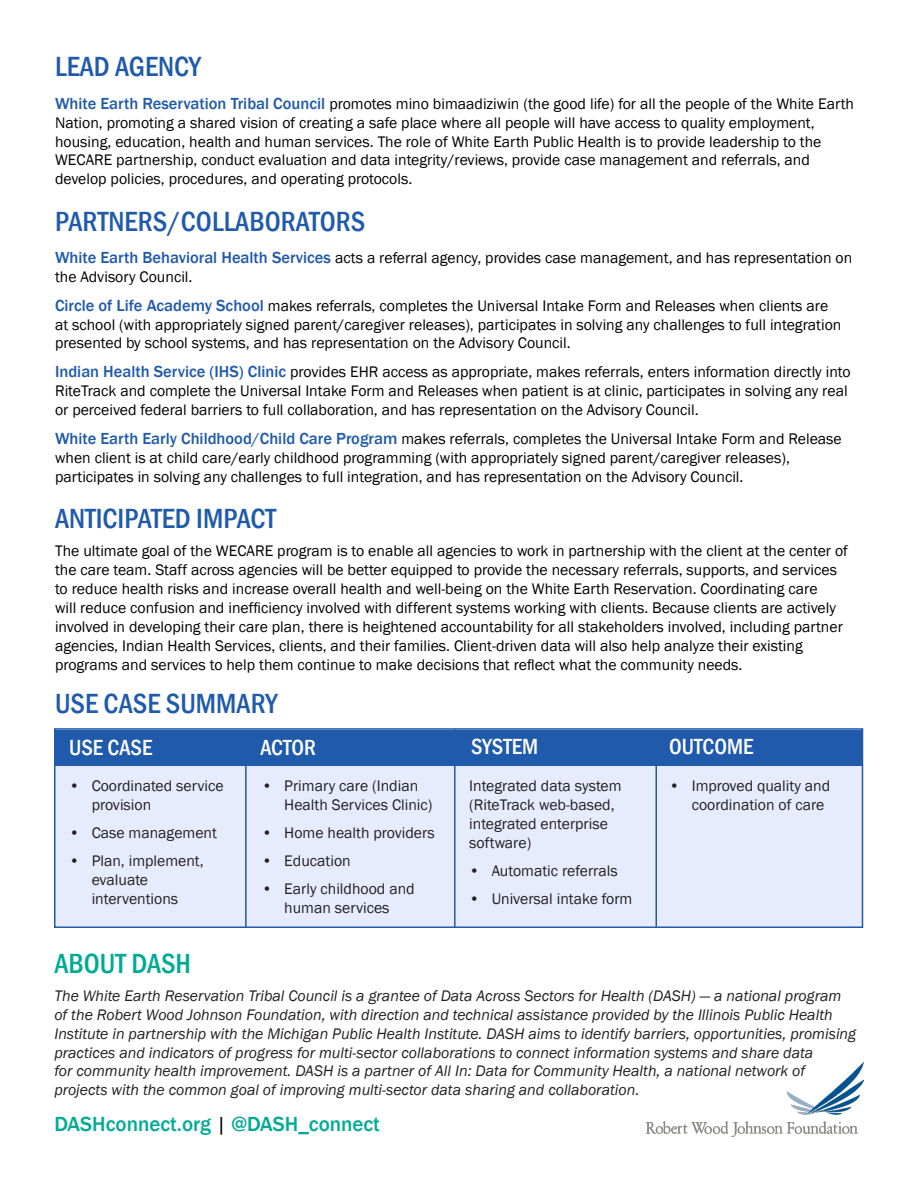
<style>
.page{position:relative;width:918px;height:1188px;background:#fff}
.page>*{position:absolute;margin:0;border:0;box-sizing:border-box;transform-origin:0 0}
.t1{font:500 condensed 28.5px "Franklin Gothic";color:#205aaa}
.t2{font:500 condensed 28.5px "Franklin Gothic";color:#00ab94}
.t3{font:500 condensed 22.5px "Franklin Gothic";color:#fff}
.t4{font:500 21px "Franklin Gothic";color:#00ab94}
.t5{font:15.75px/18.9px "Franklin Gothic";color:#000}
.t6{font:italic 15.75px/18.9px "Franklin Gothic";color:#231f20}
.t7{font:15.75px/18.9px "Franklin Gothic";color:#231f20}
.s1{font-weight:500;font-size:16.5px;color:#205aaa}
.s2{font-weight:400;color:#000}
</style>
<div class="page">
<div style="left:54px;top:728px;width:809px;height:200px;background:#e6ecfe;border:2px solid #205aaa"></div>
<hr style="left:655px;top:738px;width:2px;height:190px;background:#205aaa">
<hr style="left:245px;top:739px;width:2px;height:189px;background:#205aaa">
<hr style="left:454px;top:729px;width:2px;height:199px;background:#205aaa">
<div style="left:54px;top:730px;width:808px;height:36px;background:#205aaa"></div>
<img style="left:646px;top:1063px;width:218px;height:74px">
<p class="t1" style="left:55px;top:48px;width:147px">LEAD AGENCY</p>
<p class="t5" style="left:55px;top:94px;width:801px"><span class="s1">White Earth Reservation Tribal Council</span> promotes mino bimaadiziwin (the good life) for all the people of the White Earth Nation, promoting a shared vision of creating a safe place where all people will have access to quality employment, housing, education, health and human services. The role of White Earth Public Health is to provide leadership to the WECARE partnership, conduct evaluation and data integrity/reviews, provide case management and referrals, and develop policies, procedures, and operating protocols.</p>
<p class="t1" style="left:55px;top:203px;width:312px">PARTNERS/COLLABORATORS</p>
<p class="t5" style="left:55px;top:249px;width:799px"><span class="s1">White Earth Behavioral Health Services</span> acts a referral agency, provides case management, and has representation on the Advisory Council.</p>
<p class="t5" style="left:55px;top:296px;width:788px"><span class="s1">Circle of Life Academy School</span> makes referrals, completes the Universal Intake Form and Releases when clients are at school (with appropriately signed parent/caregiver releases), participates in solving any challenges to full integration presented by school systems, and has representation on the Advisory Council.</p>
<p class="t5" style="left:55px;top:363px;width:797px"><span class="s1">Indian Health Service (IHS) Clinic</span> provides EHR access as appropriate, makes referrals, enters information directly into<br>RiteTrack and complete the Universal Intake Form and Releases when patient is at clinic, participates in solving any real or perceived federal barriers to full collaboration, and has representation on the Advisory Council.</p>
<p class="t5" style="left:55px;top:430px;width:788px"><span class="s1">White Earth Early Childhood/Child Care Program</span> makes referrals, completes the Universal Intake Form and Release when client is at child care/early childhood programming (with appropriately signed parent/caregiver releases), participates in solving any challenges to full integration, and has representation on the Advisory Council.</p>
<p class="t1" style="left:55px;top:500px;width:223px">ANTICIPATED IMPACT</p>
<p class="t5" style="left:55px;top:542px;width:794px">The ultimate goal of the WECARE program is to enable all agencies to work in partnership with the client at the center of the care team. Staff across agencies will be better equipped to provide the necessary referrals, supports, and services to reduce health risks and increase overall health and well-being on the White Earth Reservation. Coordinating care<br>will reduce confusion and inefficiency involved with different systems working with clients. Because clients are actively involved in developing their care plan, there is heightened accountability for all stakeholders involved, including partner agencies, Indian Health Services, clients, and their families. Client-driven data will also help analyze their existing programs and services to help them continue to make decisions that reflect what the community needs.</p>
<p class="t1" style="left:55px;top:685px;width:224px">USE CASE SUMMARY</p>
<p class="t3" style="left:69px;top:732px;width:85px">USE CASE</p>
<p class="t3" style="left:260px;top:732px;width:57px">ACTOR</p>
<p class="t3" style="left:471px;top:732px;width:69px">SYSTEM</p>
<p class="t3" style="left:669px;top:732px;width:86px">OUTCOME</p>
<p class="t7" style="left:92px;top:777px;width:133px;text-indent:-22px">• Coordinated service provision</p>
<p class="t7" style="left:69px;top:823px;width:149px">• Case management</p>
<p class="t7" style="left:92px;top:851px;width:114px;text-indent:-22px">• Plan, implement, evaluate interventions</p>
<p class="t7" style="left:284px;top:777px;width:150px;text-indent:-22px">• Primary care (Indian<br>Health Services Clinic)</p>
<p class="t7" style="left:262px;top:823px;width:174px">• Home health providers</p>
<p class="t7" style="left:262px;top:851px;width:91px">• Education</p>
<p class="t7" style="left:262px;top:879px;width:154px;text-align:center">• Early childhood and human services</p>
<p class="t7" style="left:469px;top:777px;width:154px">Integrated data system (RiteTrack web-based, integrated enterprise software)</p>
<p class="t7" style="left:469px;top:862px;width:150px">• Automatic referrals</p>
<p class="t7" style="left:469px;top:889px;width:165px">• Universal intake form</p>
<p class="t7" style="left:692px;top:777px;width:140px;text-indent:-22px">• Improved quality and coordination of care</p>
<p class="t2" style="left:54px;top:945px;width:138px">ABOUT DASH</p>
<p class="t6" style="left:54px;top:986px;width:803px">The White Earth Reservation Tribal Council is a grantee of Data Across Sectors for Health (DASH) — a national program of the Robert Wood Johnson Foundation, with direction and technical assistance provided by the Illinois Public Health Institute in partnership with the Michigan Public Health Institute. DASH aims to identify barriers, opportunities, promising practices and indicators of progress for multi-sector collaborations to connect information systems and share data<br>for community health improvement. DASH is a partner of All In: Data for Community Health, a national network of projects with the common goal of improving multi-sector data sharing and collaboration.</p>
<p class="t4" style="left:54px;top:1111px;width:327px">DASHconnect.org <span class="s2">|</span> @DASH_connect</p>
</div>
